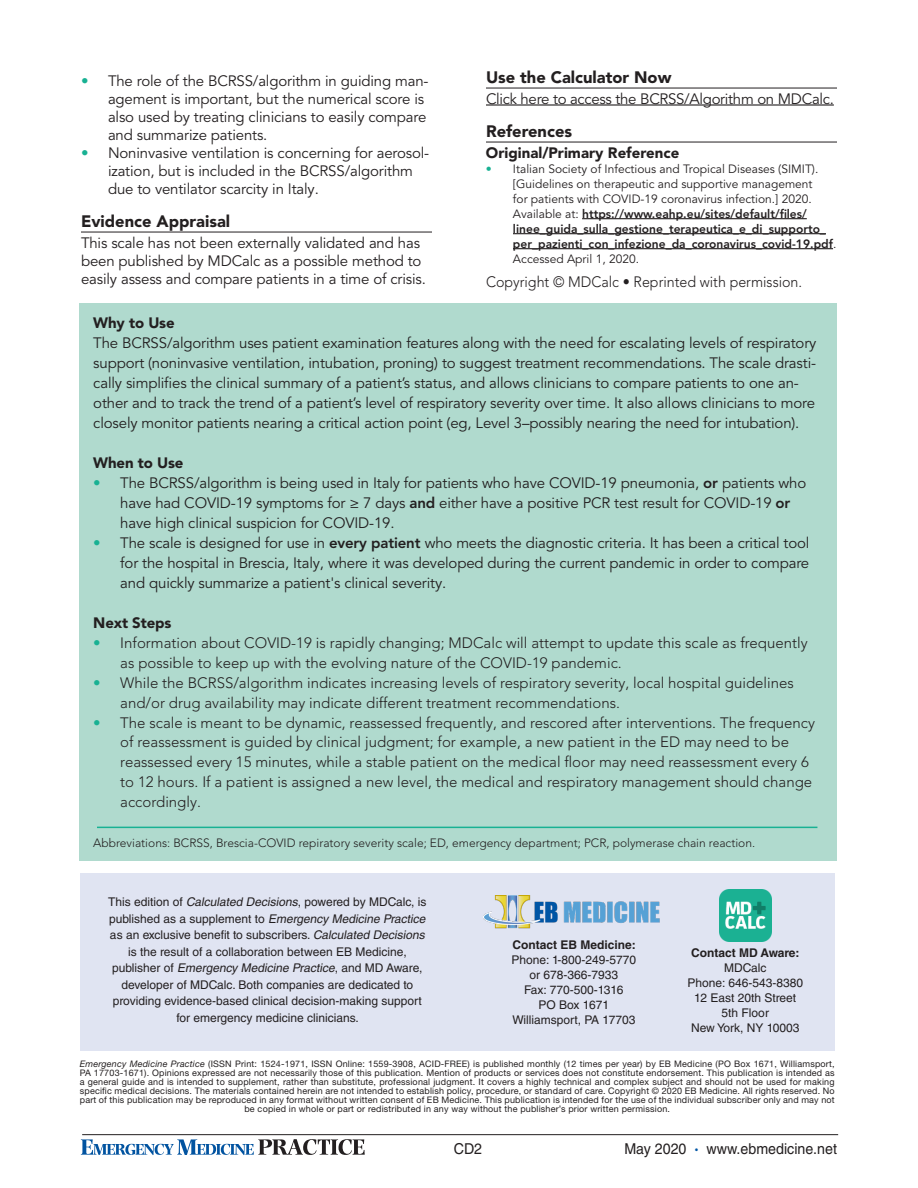
<style>
.page{position:relative;width:918px;height:1188px;background:#fff}
.page>*{position:absolute;margin:0;border:0;box-sizing:border-box;transform-origin:0 0}
.subhead_1{font:900 16.5px "Avenir LT Pro";color:#231f20}
.body_text{font:15px/20px "Avenir LT Pro";letter-spacing:-.01em;color:#231f20}
.references{font:300 15px/20px "Avenir LT Pro";color:#231f20}
.subhead_2{font:900 15px "Avenir LT Pro";color:#231f20}
.references-2{font:300 15px "Avenir LT Pro";color:#231f20;scale:.95 1}
.t1{font:15px "Helvetica LT Std";color:#231f20;scale:.95 1}
.body_text-2{font:12px/16.5px "Helvetica LT Std";color:#231f20;text-align:center}
.t2{font:12px/15px "Avenir LT Pro";color:#231f20}
.body_text-3{font:300 12px "Avenir LT Pro";color:#231f20}
.body_text-4{font:700 12px "Helvetica LT Std";color:#231f20}
.t3{font:9px/9px "Helvetica Neue LT Std";letter-spacing:.02em;color:#231f20;text-align:center}
.s1{color:#18b193}
.s2{font-weight:800}
.s3{font-style:italic}
.s4{font-family:"Avenir LT Pro";font-weight:900;color:#0155a5}
</style>
<div class="page">
<hr style="left:82px;top:1134px;width:756px;height:1px;background:#231f20">
<svg style="left:81px;top:1139px;width:284px;height:16px"></svg>
<hr style="left:486px;top:88px;width:351px;height:1px;background:#231f20">
<hr style="left:486px;top:104px;width:348px;height:2px;background:#231f20">
<hr style="left:486px;top:142px;width:351px;height:1px;background:#231f20">
<hr style="left:582px;top:218px;width:225px;height:1px;background:#231f20">
<hr style="left:513px;top:233px;width:313px;height:1px;background:#231f20">
<hr style="left:513px;top:248px;width:320px;height:1px;background:#231f20">
<div style="left:80px;top:873px;width:755px;height:177px;background:#e0e4f2"></div>
<img style="left:719px;top:889px;width:52px;height:52px">
<img style="left:484px;top:896px;width:176px;height:33px">
<hr style="left:81px;top:232px;width:351px;height:1px;background:#231f20">
<div style="left:80px;top:303px;width:757px;height:558px;background:#b0dace"></div>
<hr style="left:97px;top:827px;width:720px;height:1px;background:#18b193">
<p class="body_text" style="left:108px;top:72px;width:322px;line-height:18px;text-indent:-27px"><span class="s1">•</span> The role of the BCRSS/algorithm in guiding man&shy;agement is important, but the numerical score is also used by treating clinicians to easily compare and summarize patients.</p>
<p class="body_text" style="left:108px;top:144px;width:323px;line-height:18px;text-indent:-27px"><span class="s1">•</span> Noninvasive ventilation is concerning for aerosol&shy;ization, but is included in the BCRSS/algorithm due to ventilator scarcity in Italy.</p>
<p class="subhead_1" style="left:81px;top:211px;width:151px">Evidence Appraisal</p>
<p class="body_text" style="left:81px;top:234px;width:346px;line-height:18px">This scale has not been externally validated and has been published by MDCalc as a possible method to easily assess and compare patients in a time of crisis.</p>
<p class="subhead_1" style="left:486px;top:67px;width:187px">Use the Calculator Now</p>
<p class="body_text" style="left:486px;top:89px;width:349px">Click here to access the BCRSS/Algorithm on MDCalc.</p>
<p class="subhead_1" style="left:486px;top:121px;width:88px">References</p>
<p class="subhead_2" style="left:486px;top:143px;width:195px">Original/Primary Reference</p>
<p class="t2" style="left:513px;top:161px;width:325px;text-indent:-27px"><span class="s1">•</span> Italian Society of Infectious and Tropical Diseases (SIMIT). [Guidelines on therapeutic and supportive management<br>for patients with COVID-19 coronavirus infection.] 2020.<br>Available at: <span class="s2">https://www.eahp.eu/sites/default/files/ linee_guida_sulla_gestione_terapeutica_e_di_supporto_ per_pazienti_con_infezione_da_coronavirus_covid-19.pdf</span>.<br>Accessed April 1, 2020.</p>
<p class="references-2" style="left:486px;top:273px;width:334px">Copyright © MDCalc • Reprinted with permission.</p>
<p class="subhead_2" style="left:93px;top:314px;width:83px">Why to Use</p>
<p class="body_text" style="left:93px;top:333px;width:725px">The BCRSS/algorithm uses patient examination features along with the need for escalating levels of respiratory support (noninvasive ventilation, intubation, proning) to suggest treatment recommendations. The scale drasti&shy;cally simplifies the clinical summary of a patient’s status, and allows clinicians to compare patients to one an&shy;other and to track the trend of a patient’s level of respiratory severity over time. It also allows clinicians to more closely monitor patients nearing a critical action point (eg, Level 3–possibly nearing the need for intubation).</p>
<p class="subhead_2" style="left:93px;top:454px;width:92px">When to Use</p>
<p class="body_text" style="left:120px;top:473px;width:687px;text-indent:-27px"><span class="s1">•</span> The BCRSS/algorithm is being used in Italy for patients who have COVID-19 pneumonia, <span class="s2">or</span> patients who have had COVID-19 symptoms for ≥ 7 days <span class="s2">and</span> either have a positive PCR test result for COVID-19 <span class="s2">or </span>have high clinical suspicion for COVID-19.</p>
<p class="body_text" style="left:120px;top:533px;width:691px;text-align:justify;text-indent:-27px"><span class="s1">•</span> The scale is designed for use in <span class="s2">every patient</span> who meets the diagnostic criteria. It has been a critical tool for the hospital in Brescia, Italy, where it was developed during the current pandemic in order to compare and quickly summarize a patient's clinical severity.</p>
<p class="subhead_2" style="left:93px;top:613px;width:80px">Next Steps</p>
<p class="references" style="left:120px;top:633px;width:689px;text-indent:-27px"><span class="s1">•</span> Information about COVID-19 is rapidly changing; MDCalc will attempt to update this scale as frequently as possible to keep up with the evolving nature of the COVID-19 pandemic.</p>
<p class="references" style="left:120px;top:672px;width:675px;text-indent:-27px"><span class="s1">•</span> While the BCRSS/algorithm indicates increasing levels of respiratory severity, local hospital guidelines and/or drug availability may indicate different treatment recommendations.</p>
<p class="references" style="left:120px;top:712px;width:696px;text-indent:-27px"><span class="s1">•</span> The scale is meant to be dynamic, reassessed frequently, and rescored after interventions. The frequency of reassessment is guided by clinical judgment; for example, a new patient in the ED may need to be reassessed every 15 minutes, while a stable patient on the medical floor may need reassessment every 6 to 12 hours. If a patient is assigned a new level, the medical and respiratory management should change accordingly.</p>
<p class="body_text-3" style="left:93px;top:836px;width:663px">Abbreviations: BCRSS, Brescia-COVID repiratory severity scale; ED, emergency department; PCR, polymerase chain reaction.</p>
<p class="body_text-2" style="left:108px;top:894px;width:321px">This edition of <span class="s3">Calculated Decisions</span>, powered by MDCalc, is p u b l i s h e d a s a s u p p l e m e n t to <span class="s3">Emergency Medicine Practice </span>as an exclusive benefit to subscribers. <span class="s3">Calculated Decisions </span>is the result of a collaboration between EB Medicine,<br>p u b l i s h e r o f <span class="s3">Emergency Medicine Practice</span>, a n d M D Awa re , developer of MDCalc. Both companies are dedicated to providing evidence-based clinical decision-making support for emergency medicine clinicians.</p>
<p class="body_text-4" style="left:512px;top:937px;width:125px">Contact EB Medicine:</p>
<p class="body_text-2" style="left:511px;top:951px;width:126px">Phone: 1-800-249-5770</p>
<p class="body_text-2" style="left:530px;top:966px;width:90px">or 678-366-7933</p>
<p class="body_text-2" style="left:524px;top:981px;width:101px">Fax: 770-500-1316</p>
<p class="body_text-2" style="left:539px;top:996px;width:72px">PO Box 1671</p>
<p class="body_text-2" style="left:512px;top:1011px;width:125px">Williamsport, PA 17703</p>
<p class="body_text-4" style="left:691px;top:946px;width:110px">Contact MD Aware:</p>
<p class="body_text-2" style="left:724px;top:960px;width:44px">MDCalc</p>
<p class="body_text-2" style="left:688px;top:975px;width:117px">Phone: 646-543-8380</p>
<p class="body_text-2" style="left:694px;top:990px;width:104px">12 East 20th Street</p>
<p class="body_text-2" style="left:722px;top:1005px;width:49px">5th Floor</p>
<p class="body_text-2" style="left:691px;top:1020px;width:110px">New York, NY 10003</p>
<p class="t3" style="left:80px;top:1059px;width:756px"><span class="s3">Emergency Medicine Practice</span> (ISSN Print: 1524-1971, ISSN Online: 1559-3908, ACID-FREE) is published monthly (12 times per year) by EB Medicine (PO Box 1671, Williamsport, PA 17703-1671). Opinions expressed are not necessarily those of this publication. Mention of products or services does not constitute endorsement. This publication is intended as a general guide and is intended to supplement, rather than substitute, professional judgment. It covers a highly technical and complex subject and should not be used for making specific medical decisions. The materials contained herein are not intended to establish policy, procedure, or standard of care. Copyright © 2020 EB Medicine. All rights reserved. No part of this publication may be reproduced in any format without written consent of EB Medicine. This publication is intended for the use of the individual subscriber only and may not be copied in whole or part or redistributed in any way without the publisher’s prior written permission.</p>
<p class="t1" style="left:454px;top:1141px;width:31px">CD2</p>
<p class="t1" style="left:624px;top:1141px;width:225px">May 2020 <span class="s4">∙</span> www.ebmedicine.net</p>
</div>
